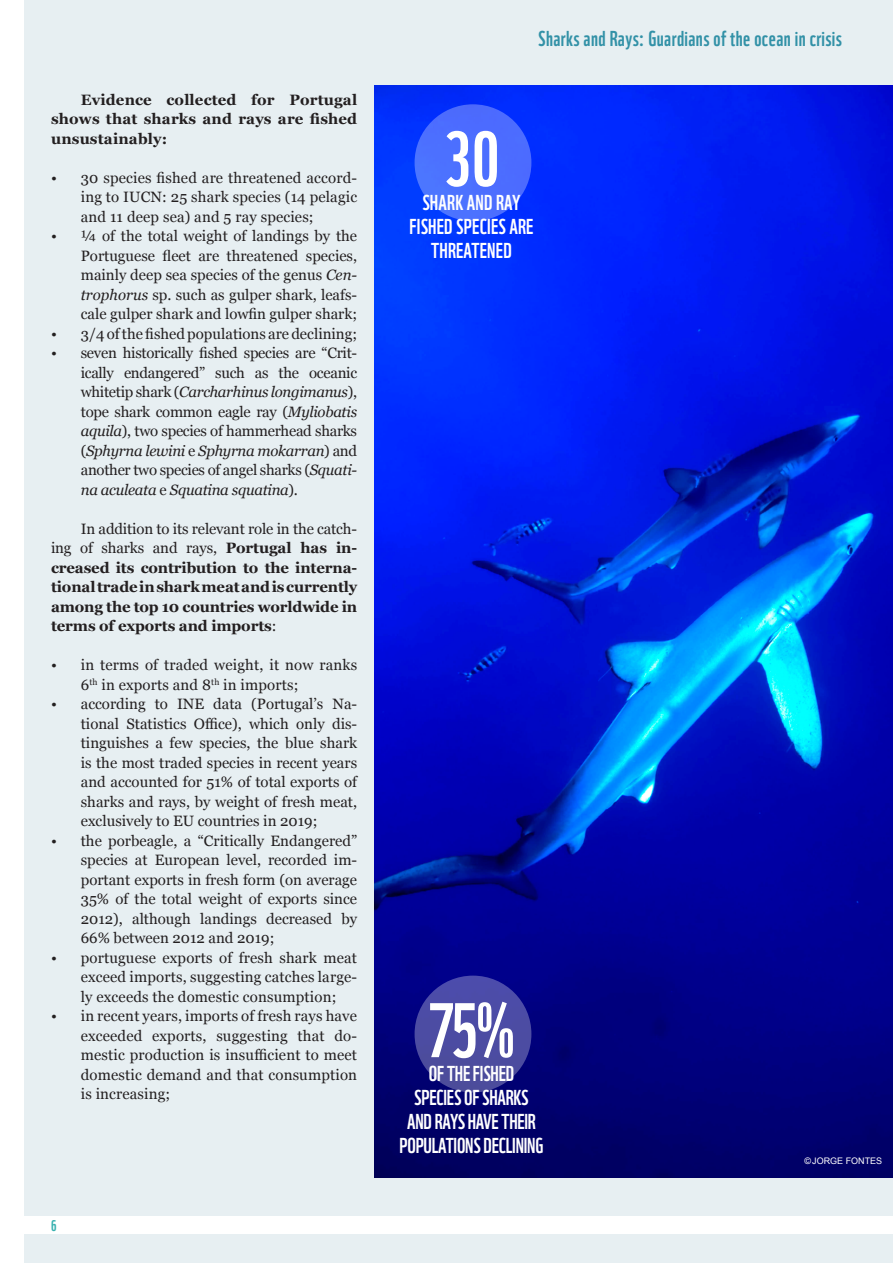
<style>
.page{position:relative;width:893px;height:1263px;background:#fff}
.page>*{position:absolute;margin:0;border:0;box-sizing:border-box;transform-origin:0 0}
.t1{font:75px "WWF";color:#fff}
.t2{font:21px/24px "WWF";letter-spacing:-.01em;color:#fff;text-align:center}
.t3{font:21px "WWF";letter-spacing:.02em;color:#3291a7}
.t4{font:21px/24px "WWF";letter-spacing:.01em;color:#fff;text-align:center}
.t5{font:15px/19.5px "Georgia";color:#231f20;text-align:justify}
.t6{font:700 15px/19.5px "Georgia";color:#231f20;text-align:justify}
.t7{font:15px "WWF";color:#38b1af}
.t8{font:9px "Arial";color:#fff}
.s1{font-style:italic}
.s2{font-weight:400}
</style>
<div class="page">
<div style="left:24px;top:0;width:869px;height:1263px;background:#e7eff2"></div>
<div style="left:0;top:1217px;width:893px;height:17px;background:#fff"></div>
<img style="left:374px;top:85px;width:519px;height:1092px">
<div style="left:415px;top:104px;width:116px;height:117px;background:#4c6eff;border-radius:50%"></div>
<div style="left:415px;top:975px;width:116px;height:117px;background:#4c4ca3;border-radius:50%"></div>
<p class="t6" style="left:51px;top:89px;width:308px;text-indent:30px">Evidence collected for Portugal shows that sharks and rays are fished unsustainably:</p>
<p class="t5" style="left:81px;top:167px;width:278px;text-indent:-30px">• 30 species fished are threatened accord&shy;ing to IUCN: 25 shark species (14 pelagic and 11 deep sea) and 5 ray species;</p>
<p class="t5" style="left:81px;top:226px;width:278px;text-indent:-30px">• ¼ of the total weight of landings by the Portuguese fleet are threatened species, mainly deep sea species of the genus <span class="s1">Cen&shy;trophorus</span> sp. such as gulper shark, leafs&shy;cale gulper shark and lowfin gulper shark;</p>
<p class="t5" style="left:51px;top:323px;width:308px">• 3/4 of the fished populations are declining;</p>
<p class="t5" style="left:81px;top:343px;width:278px;text-indent:-30px">• seven historically fished species are “Crit&shy;ically endangered” such as the oceanic whitetip shark (<span class="s1">Carcharhinus longimanus</span>), tope shark common eagle ray (<span class="s1">Myliobatis aquila</span>), two species of hammerhead sharks (<span class="s1">Sphyrna lewini</span> e <span class="s1">Sphyrna mokarran</span>) and another two species of angel sharks (<span class="s1">Squati&shy;na aculeata</span> e <span class="s1">Squatina squatina</span>).</p>
<p class="t6" style="left:51px;top:518px;width:308px;text-indent:30px"><span class="s2">In addition to its relevant role in the catch&shy;ing of sharks and rays,</span> Portugal has in&shy;creased its contribution to the interna&shy;tional trade in shark meat and is currently among the top 10 countries worldwide in terms of exports and imports<span class="s2">:</span></p>
<p class="t5" style="left:81px;top:655px;width:278px;text-indent:-30px">• in terms of traded weight, it now ranks<br>6<sup>th</sup> in exports and 8<sup>th</sup> in imports;</p>
<p class="t5" style="left:81px;top:693px;width:278px;text-indent:-30px">• according to INE data (Portugal’s Na&shy;tional Statistics Office), which only dis&shy;tinguishes a few species, the blue shark is the most traded species in recent years and accounted for 51% of total exports of sharks and rays, by weight of fresh meat, exclusively to EU countries in 2019;</p>
<p class="t5" style="left:81px;top:830px;width:278px;text-indent:-30px">• the porbeagle, a “Critically Endangered” species at European level, recorded im&shy;portant exports in fresh form (on average 35% of the total weight of exports since 2012), although landings decreased by 66% between 2012 and 2019;</p>
<p class="t5" style="left:81px;top:947px;width:278px;text-indent:-30px">• portuguese exports of fresh shark meat exceed imports, suggesting catches large&shy;ly exceeds the domestic consumption;</p>
<p class="t5" style="left:81px;top:1005px;width:278px;text-indent:-30px">• in recent years, imports of fresh rays have exceeded exports, suggesting that do&shy;mestic production is insufficient to meet domestic demand and that consumption is increasing;</p>
<p class="t7" style="left:51px;top:1214px;width:7px">6</p>
<h2 class="t3" style="left:538px;top:22px;width:305px">Sharks and Rays: Guardians of the ocean in crisis</h2>
<h1 class="t1" style="left:443px;top:100px;width:58px">30</h1>
<h2 class="t4" style="left:409px;top:188px;width:126px">SHARK AND RAY<br>FISHED SPECIES ARE<br>THREATENED</h2>
<h1 class="t1" style="left:428px;top:971px;width:89px">75%</h1>
<h2 class="t2" style="left:399px;top:1059px;width:145px">OF THE FISHED<br>SPECIES OF SHARKS<br>AND RAYS HAVE THEIR<br>POPULATIONS DECLINING</h2>
<p class="t8" style="left:805px;top:1155px;width:79px">©JORGE FONTES</p>
</div>
